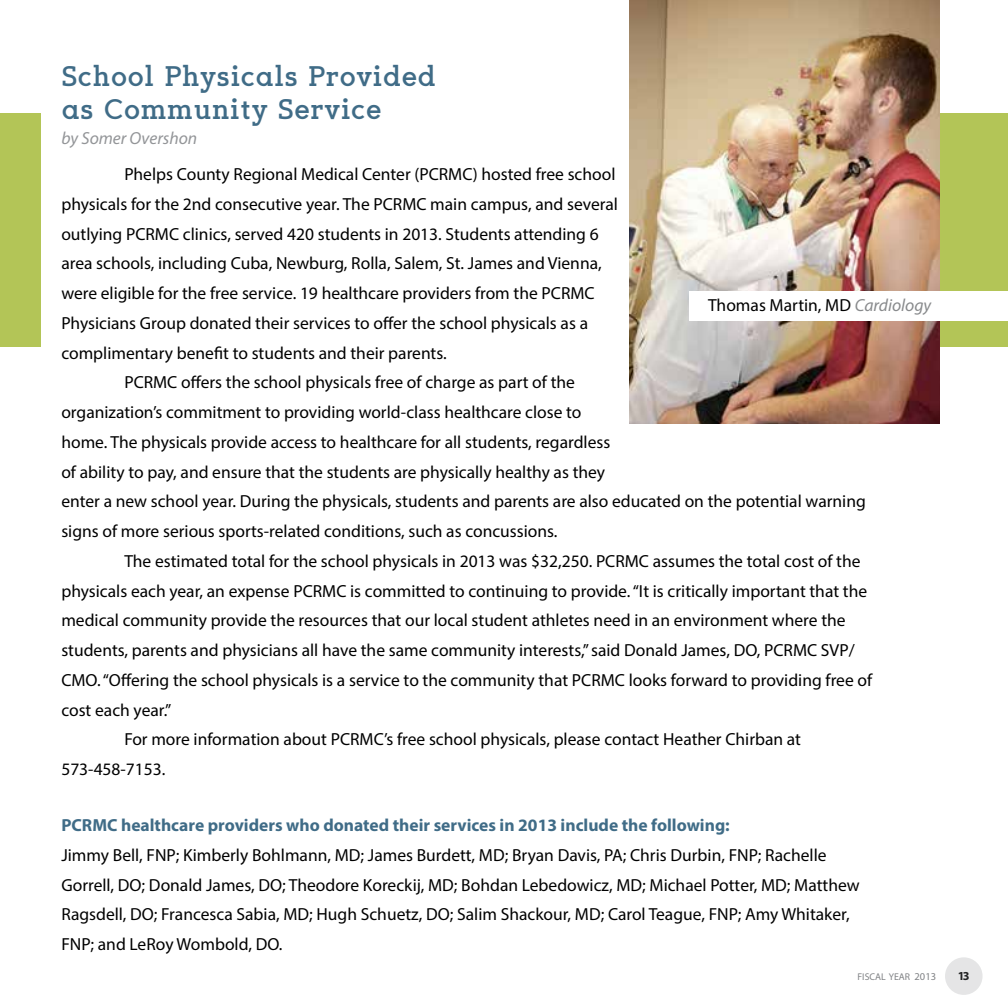
<style>
.page{position:relative;width:1008px;height:1008px;background:#fff}
.page>*{position:absolute;margin:0;border:0;box-sizing:border-box;transform-origin:0 0}
.t1{font:700 28px/33.2px "Sugarcubes";color:#406c87}
.t2{font:17.5px/29.8px "Myriad Pro";color:#000}
.t3{font:700 17.5px "Myriad Pro";color:#406c87}
.t4{font:italic 17.5px "Myriad Pro";color:#939598}
.t5{font:700 12.25px "Myriad Pro";color:#000}
.t6{font:9.8px "Myriad Pro";color:#808285}
.s1{font-style:italic;color:#888a8c}
.s2{font-size:10.5px}
</style>
<div class="page">
<div style="left:945px;top:957px;width:38px;height:38px;background:#e5e5e6;border-radius:50%"></div>
<div style="left:731px;top:113px;width:277px;height:233px;background:#b3c557"></div>
<div style="left:0;top:113px;width:40px;height:233px;background:#b3c557"></div>
<img style="left:629px;top:0;width:311px;height:424px">
<div style="left:690px;top:291px;width:318px;height:30px;background:#fff"></div>
<h1 class="t1" style="left:61px;top:59px;width:376px">School Physicals Provided as Community Service</h1>
<p class="t4" style="left:61px;top:127px;width:137px">by Somer Overshon</p>
<p class="t2" style="left:124px;top:159px;width:493px">Phelps County Regional Medical Center (PCRMC) hosted free school</p>
<p class="t2" style="left:61px;top:189px;width:558px">physicals for the 2nd consecutive year. The PCRMC main campus, and several</p>
<p class="t2" style="left:61px;top:219px;width:539px">outlying PCRMC clinics, served 420 students in 2013. Students attending 6</p>
<p class="t2" style="left:61px;top:248px;width:542px">area schools, including Cuba, Newburg, Rolla, Salem, St. James and Vienna,</p>
<p class="t2" style="left:61px;top:278px;width:535px">were eligible for the free service. 19 healthcare providers from the PCRMC</p>
<p class="t2" style="left:61px;top:308px;width:528px">Physicians Group donated their services to offer the school physicals as a</p>
<p class="t2" style="left:61px;top:338px;width:387px">complimentary benefit to students and their parents.</p>
<p class="t2" style="left:124px;top:367px;width:452px">PCRMC offers the school physicals free of charge as part of the</p>
<p class="t2" style="left:61px;top:397px;width:522px">organization’s commitment to providing world-class healthcare close to</p>
<p class="t2" style="left:61px;top:427px;width:550px">home. The physicals provide access to healthcare for all students, regardless</p>
<p class="t2" style="left:61px;top:457px;width:545px">of ability to pay, and ensure that the students are physically healthy as they</p>
<p class="t2" style="left:61px;top:486px;width:806px">enter a new school year. During the physicals, students and parents are also educated on the potential warning</p>
<p class="t2" style="left:61px;top:516px;width:498px">signs of more serious sports-related conditions, such as concussions.</p>
<p class="t2" style="left:124px;top:546px;width:738px">The estimated total for the school physicals in 2013 was $32,250. PCRMC assumes the total cost of the</p>
<p class="t2" style="left:61px;top:576px;width:807px">physicals each year, an expense PCRMC is committed to continuing to provide. “It is critically important that the</p>
<p class="t2" style="left:61px;top:605px;width:786px">medical community provide the resources that our local student athletes need in an environment where the</p>
<p class="t2" style="left:61px;top:635px;width:795px">students, parents and physicians all have the same community interests,” said Donald James, DO, PCRMC SVP/</p>
<p class="t2" style="left:61px;top:665px;width:812px">CMO. “Offering the school physicals is a service to the community that PCRMC looks forward to providing free of</p>
<p class="t2" style="left:61px;top:695px;width:112px">cost each year.”</p>
<p class="t2" style="left:124px;top:724px;width:678px">For more information about PCRMC’s free school physicals, please contact Heather Chirban at</p>
<p class="t2" style="left:61px;top:754px;width:106px">573-458-7153.</p>
<p class="t2" style="left:708px;top:290px;width:225px">Thomas Martin, MD <span class="s1">Cardiology</span></p>
<p class="t3" style="left:61px;top:814px;width:670px">PCRMC healthcare providers who donated their services in 2013 include the following:</p>
<p class="t2" style="left:61px;top:840px;width:800px">Jimmy Bell, FNP; Kimberly Bohlmann, MD; James Burdett, MD; Bryan Davis, PA; Chris Durbin, FNP; Rachelle Gorrell, DO; Donald James, DO; Theodore Koreckij, MD; Bohdan Lebedowicz, MD; Michael Potter, MD; Matthew Ragsdell, DO; Francesca Sabia, MD; Hugh Schuetz, DO; Salim Shackour, MD; Carol Teague, FNP; Amy Whitaker, FNP; and LeRoy Wombold, DO.</p>
<p class="t6" style="left:858px;top:970px;width:80px">FISCAL YEAR <span class="s2">2013</span></p>
<p class="t5" style="left:958px;top:968px;width:14px">13</p>
</div>
